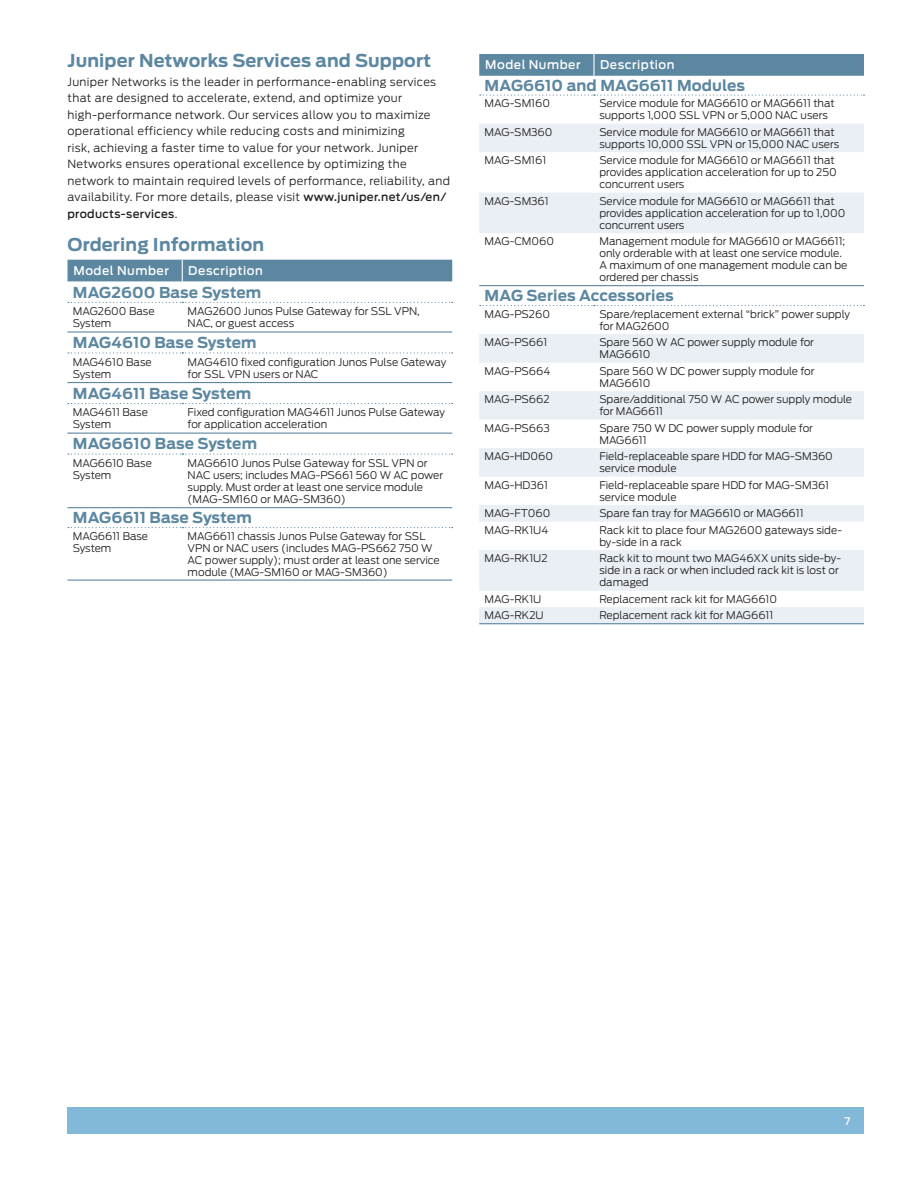
<style>
.page{position:relative;width:918px;height:1188px;background:#fff}
.page>*{position:absolute;margin:0;border:0;box-sizing:border-box;transform-origin:0 0}
.t1{font:700 17.7px "Antenna";letter-spacing:.01em;color:#5c87a1}
.t2{font:700 15px "Antenna";letter-spacing:.01em;color:#5c87a1}
.t3{font:500 12px "Antenna";letter-spacing:.045em;color:#fff}
.t4{font:300 11.25px/16.5px "Antenna";letter-spacing:.03em;color:#231f20}
.t5{font:300 10.5px/12px "Antenna";color:#231f20}
.t6{font:500 10.5px "Antenna";color:#fff}
.s1{font-weight:500}
</style>
<div class="page">
<div style="left:68px;top:1107px;width:796px;height:27px;background:#83b9d8"></div>
<svg style="left:68px;top:383px;width:384px;height:197px"></svg>
<div style="left:68px;top:260px;width:384px;height:21px;background:#5c87a1"></div>
<svg style="left:68px;top:352px;width:385px;height:2px"></svg>
<svg style="left:68px;top:403px;width:385px;height:1px"></svg>
<svg style="left:68px;top:527px;width:385px;height:1px"></svg>
<hr style="left:68px;top:331px;width:114px;height:2px;background:#5c87a1">
<hr style="left:182px;top:331px;width:270px;height:2px;background:#5c87a1">
<hr style="left:68px;top:382px;width:114px;height:1px;background:#5c87a1">
<hr style="left:182px;top:382px;width:270px;height:1px;background:#5c87a1">
<hr style="left:68px;top:433px;width:114px;height:1px;background:#5c87a1">
<hr style="left:182px;top:433px;width:270px;height:1px;background:#5c87a1">
<hr style="left:68px;top:507px;width:114px;height:1px;background:#5c87a1">
<hr style="left:182px;top:507px;width:270px;height:1px;background:#5c87a1">
<svg style="left:68px;top:302px;width:385px;height:1px"></svg>
<svg style="left:68px;top:454px;width:385px;height:1px"></svg>
<hr style="left:68px;top:580px;width:114px;height:1px;background:#5c87a1">
<hr style="left:182px;top:580px;width:270px;height:1px;background:#5c87a1">
<div style="left:479px;top:54px;width:385px;height:22px;background:#5c87a1"></div>
<svg style="left:479px;top:124px;width:385px;height:499px"></svg>
<hr style="left:593px;top:54px;width:2px;height:22px;background:#fff">
<hr style="left:479px;top:623px;width:115px;height:1px;background:#5c87a1">
<hr style="left:594px;top:623px;width:270px;height:1px;background:#5c87a1">
<svg style="left:480px;top:95px;width:384px;height:1px"></svg>
<svg style="left:480px;top:305px;width:384px;height:1px"></svg>
<hr style="left:479px;top:285px;width:115px;height:1px;background:#5c87a1">
<hr style="left:594px;top:285px;width:270px;height:1px;background:#5c87a1">
<h1 class="t1" style="left:68px;top:50px;width:365px">Juniper Networks Services and Support</h1>
<p class="t4" style="left:68px;top:74px;width:384px">Juniper Networks is the leader in performance-enabling services that are designed to accelerate, extend, and optimize your high-performance network. Our services allow you to maximize operational efficiency while reducing costs and minimizing<br>risk, achieving a faster time to value for your network. Juniper Networks ensures operational excellence by optimizing the network to maintain required levels of performance, reliability, and availability. For more details, please visit <span class="s1">www.juniper.net/us/en/ products-services</span>.</p>
<h1 class="t1" style="left:68px;top:234px;width:198px">Ordering Information</h1>
<p class="t3" style="left:74px;top:263px;width:97px">Model Number</p>
<p class="t3" style="left:188px;top:263px;width:76px">Description</p>
<h2 class="t2" style="left:73px;top:283px;width:190px">MAG2600 Base System</h2>
<p class="t5" style="left:73px;top:305px;width:83px">MAG2600 Base<br>System</p>
<p class="t5" style="left:188px;top:305px;width:234px">MAG2600 Junos Pulse Gateway for SSL VPN,<br>NAC, or guest access</p>
<h2 class="t2" style="left:73px;top:334px;width:185px">MAG4610 Base System</h2>
<p class="t5" style="left:73px;top:356px;width:80px">MAG4610 Base<br>System</p>
<p class="t5" style="left:188px;top:356px;width:260px">MAG4610 fixed configuration Junos Pulse Gateway for SSL VPN users or NAC</p>
<h2 class="t2" style="left:73px;top:384px;width:180px">MAG4611 Base System</h2>
<p class="t5" style="left:73px;top:406px;width:77px">MAG4611 Base<br>System</p>
<p class="t5" style="left:188px;top:406px;width:259px">Fixed configuration MAG4611 Junos Pulse Gateway for application acceleration</p>
<h2 class="t2" style="left:73px;top:435px;width:186px">MAG6610 Base System</h2>
<p class="t5" style="left:73px;top:457px;width:81px">MAG6610 Base<br>System</p>
<p class="t5" style="left:188px;top:457px;width:257px">MAG6610 Junos Pulse Gateway for SSL VPN or NAC users; includes MAG-PS661 560 W AC power supply. Must order at least one service module (MAG-SM160 or MAG-SM360)</p>
<h2 class="t2" style="left:73px;top:509px;width:180px">MAG6611 Base System</h2>
<p class="t5" style="left:73px;top:530px;width:77px">MAG6611 Base<br>System</p>
<p class="t5" style="left:188px;top:530px;width:254px">MAG6611 chassis Junos Pulse Gateway for SSL VPN or NAC users (includes MAG-PS662 750 W AC power supply); must order at least one service module (MAG-SM160 or MAG-SM360)</p>
<p class="t3" style="left:485px;top:58px;width:97px">Model Number</p>
<p class="t3" style="left:600px;top:58px;width:76px">Description</p>
<h2 class="t2" style="left:485px;top:76px;width:262px">MAG6610 and MAG6611 Modules</h2>
<p class="t5" style="left:485px;top:97px;width:67px">MAG-SM160</p>
<p class="t5" style="left:599px;top:97px;width:237px">Service module for MAG6610 or MAG6611 that supports 1,000 SSL VPN or 5,000 NAC users</p>
<p class="t5" style="left:485px;top:126px;width:69px">MAG-SM360</p>
<p class="t5" style="left:599px;top:126px;width:241px">Service module for MAG6610 or MAG6611 that supports 10,000 SSL VPN or 15,000 NAC users</p>
<p class="t5" style="left:485px;top:155px;width:63px">MAG-SM161</p>
<p class="t5" style="left:599px;top:155px;width:239px">Service module for MAG6610 or MAG6611 that provides application acceleration for up to 250 concurrent users</p>
<p class="t5" style="left:485px;top:195px;width:66px">MAG-SM361</p>
<p class="t5" style="left:599px;top:195px;width:247px">Service module for MAG6610 or MAG6611 that provides application acceleration for up to 1,000 concurrent users</p>
<p class="t5" style="left:485px;top:236px;width:71px">MAG-CM060</p>
<p class="t5" style="left:599px;top:236px;width:250px">Management module for MAG6610 or MAG6611; only orderable with at least one service module.<br>A maximum of one management module can be ordered per chassis</p>
<h2 class="t2" style="left:485px;top:287px;width:191px">MAG Series Accessories</h2>
<p class="t5" style="left:485px;top:308px;width:67px">MAG-PS260</p>
<p class="t5" style="left:599px;top:308px;width:252px">Spare/replacement external “brick” power supply for MAG2600</p>
<p class="t5" style="left:485px;top:336px;width:64px">MAG-PS661</p>
<p class="t5" style="left:599px;top:336px;width:216px">Spare 560 W AC power supply module for<br>MAG6610</p>
<p class="t5" style="left:485px;top:365px;width:67px">MAG-PS664</p>
<p class="t5" style="left:599px;top:365px;width:217px">Spare 560 W DC power supply module for<br>MAG6610</p>
<p class="t5" style="left:485px;top:394px;width:66px">MAG-PS662</p>
<p class="t5" style="left:599px;top:394px;width:254px">Spare/additional 750 W AC power supply module for MAG6611</p>
<p class="t5" style="left:485px;top:422px;width:67px">MAG-PS663</p>
<p class="t5" style="left:599px;top:422px;width:215px">Spare 750 W DC power supply module for<br>MAG6611</p>
<p class="t5" style="left:485px;top:451px;width:70px">MAG-HD060</p>
<p class="t5" style="left:599px;top:451px;width:235px">Field-replaceable spare HDD for MAG-SM360 service module</p>
<p class="t5" style="left:485px;top:479px;width:65px">MAG-HD361</p>
<p class="t5" style="left:599px;top:479px;width:231px">Field-replaceable spare HDD for MAG-SM361 service module</p>
<p class="t5" style="left:485px;top:508px;width:67px">MAG-FT060</p>
<p class="t5" style="left:599px;top:508px;width:206px">Spare fan tray for MAG6610 or MAG6611</p>
<p class="t5" style="left:485px;top:524px;width:65px">MAG-RK1U4</p>
<p class="t5" style="left:599px;top:524px;width:244px">Rack kit to place four MAG2600 gateways side&shy;by-side in a rack</p>
<p class="t5" style="left:485px;top:553px;width:64px">MAG-RK1U2</p>
<p class="t5" style="left:599px;top:553px;width:243px">Rack kit to mount two MAG46XX units side-by&shy;side in a rack or when included rack kit is lost or damaged</p>
<p class="t5" style="left:485px;top:593px;width:58px">MAG-RK1U</p>
<p class="t5" style="left:599px;top:593px;width:179px">Replacement rack kit for MAG6610</p>
<p class="t5" style="left:485px;top:610px;width:61px">MAG-RK2U</p>
<p class="t5" style="left:599px;top:610px;width:176px">Replacement rack kit for MAG6611</p>
<p class="t6" style="left:845px;top:1115px;width:7px">7</p>
</div>
